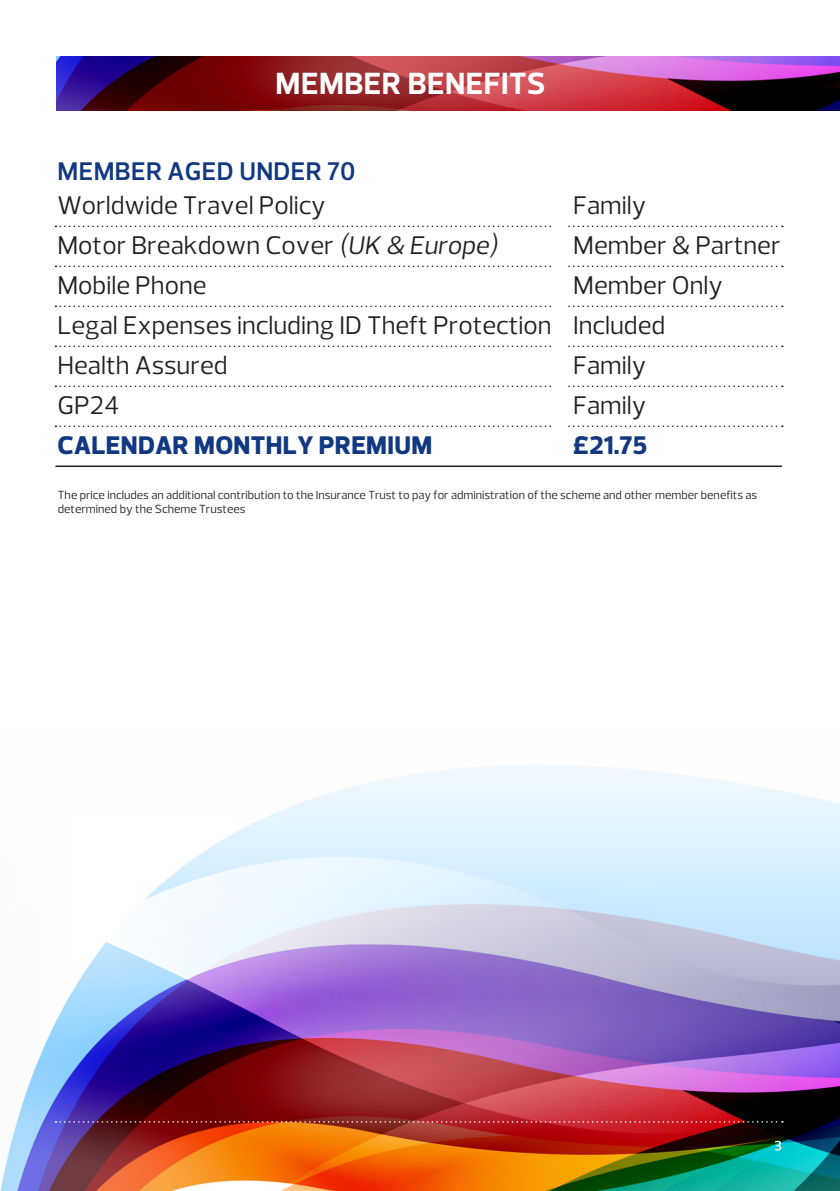
<style>
.page{position:relative;width:840px;height:1191px;background:#fff}
.page>*{position:absolute;margin:0;border:0;box-sizing:border-box;transform-origin:0 0}
.t1{font:700 31.2px "Prelo";letter-spacing:.015em;color:#fff}
.t2{font:26px "Prelo";color:#231f20}
.t3{font:800 26px "Prelo";letter-spacing:.015em;color:#113880}
.t4{font:600 26px "Prelo";letter-spacing:.015em;color:#113880}
.t5{font:12px/14.4px "Prelo";color:#231f20}
.s1{font-style:italic}
</style>
<div class="page">
<img style="left:57px;top:57px;width:782px;height:53px">
<img style="left:0;top:992px;width:839px;height:199px">
<svg style="left:774px;top:1140px;width:6px;height:10px"></svg>
<svg style="left:55px;top:1121px;width:727px;height:1px"></svg>
<svg style="left:55px;top:226px;width:727px;height:1px"></svg>
<svg style="left:55px;top:265px;width:727px;height:2px"></svg>
<svg style="left:55px;top:305px;width:727px;height:2px"></svg>
<svg style="left:55px;top:345px;width:727px;height:2px"></svg>
<svg style="left:55px;top:385px;width:727px;height:2px"></svg>
<svg style="left:55px;top:425px;width:727px;height:2px"></svg>
<div style="left:552px;top:195px;width:15px;height:249px;background:#fff"></div>
<hr style="left:55px;top:465px;width:726px;height:2px;background:#231f20">
<svg style="left:72px;top:765px;width:767px;height:227px"></svg>
<p class="t1" style="left:275px;top:64px;width:271px">MEMBER BENEFITS</p>
<p class="t4" style="left:58px;top:156px;width:299px">MEMBER AGED UNDER 70</p>
<p class="t2" style="left:57px;top:190px;width:270px">Worldwide Travel Policy</p>
<p class="t2" style="left:573px;top:190px;width:75px">Family</p>
<p class="t2" style="left:57px;top:230px;width:441px">Motor Breakdown Cover <span class="s1">(UK &amp; Europe)</span></p>
<p class="t2" style="left:573px;top:230px;width:209px">Member &amp; Partner</p>
<p class="t2" style="left:57px;top:270px;width:151px">Mobile Phone</p>
<p class="t2" style="left:573px;top:270px;width:151px">Member Only</p>
<p class="t2" style="left:57px;top:310px;width:609px">Legal Expenses including ID Theft Protection Included</p>
<p class="t2" style="left:57px;top:350px;width:172px">Health Assured</p>
<p class="t2" style="left:573px;top:350px;width:75px">Family</p>
<p class="t2" style="left:57px;top:390px;width:63px">GP24</p>
<p class="t2" style="left:573px;top:390px;width:75px">Family</p>
<p class="t3" style="left:58px;top:430px;width:376px">CALENDAR MONTHLY PREMIUM</p>
<p class="t3" style="left:573px;top:430px;width:75px">£21.75</p>
<p class="t5" style="left:58px;top:487px;width:700px">The price includes an additional contribution to the Insurance Trust to pay for administration of the scheme and other member benefits as determined by the Scheme Trustees</p>
</div>
